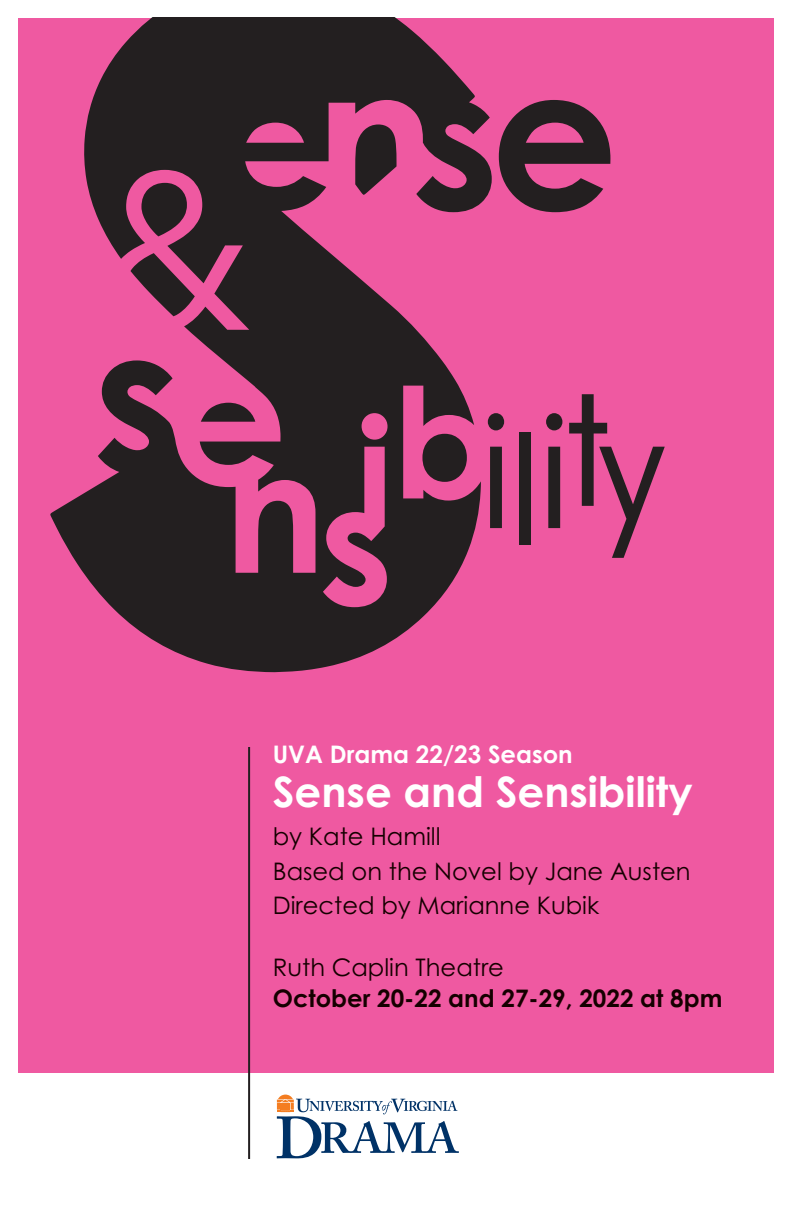
<style>
.page{position:relative;width:792px;height:1224px;background:#fff}
.page>*{position:absolute;margin:0;border:0;box-sizing:border-box;transform-origin:0 0}
.t1{font:700 42px "Century Gothic";color:#fff}
.t2{font:24.2px/34.6px "Century Gothic";color:#150000}
.t3{font:700 24.2px "Century Gothic";color:#150000}
.t4{font:700 24.2px "Century Gothic";color:#fff}
</style>
<div class="page">
<div style="left:18px;top:18px;width:756px;height:1055px;background:#ef59a1"></div>
<svg style="left:499px;top:100px;width:111px;height:112px"></svg>
<svg style="left:492px;top:413px;width:12px;height:115px"></svg>
<div style="left:519px;top:433px;width:12px;height:112px;background:#231f20"></div>
<svg style="left:546px;top:413px;width:16px;height:115px"></svg>
<svg style="left:569px;top:394px;width:96px;height:164px"></svg>
<svg style="left:50px;top:18px;width:442px;height:654px;fill:#231f20"></svg>
<hr style="left:248px;top:747px;width:2px;height:412px;background:#231f20">
<svg style="left:277px;top:1095px;width:182px;height:63px"></svg>
<p class="t4" style="left:273px;top:739px;width:301px">UVA Drama 22/23 Season</p>
<h1 class="t1" style="left:273px;top:765px;width:421px">Sense and Sensibility</h1>
<p class="t2" style="left:273px;top:819px;width:419px">by Kate Hamill<br>Based on the Novel by Jane Austen<br>Directed by Marianne Kubik</p>
<p class="t2" style="left:273px;top:949px;width:233px">Ruth Caplin Theatre</p>
<p class="t3" style="left:273px;top:983px;width:451px">October 20-22 and 27-29, 2022 at 8pm</p>
</div>
